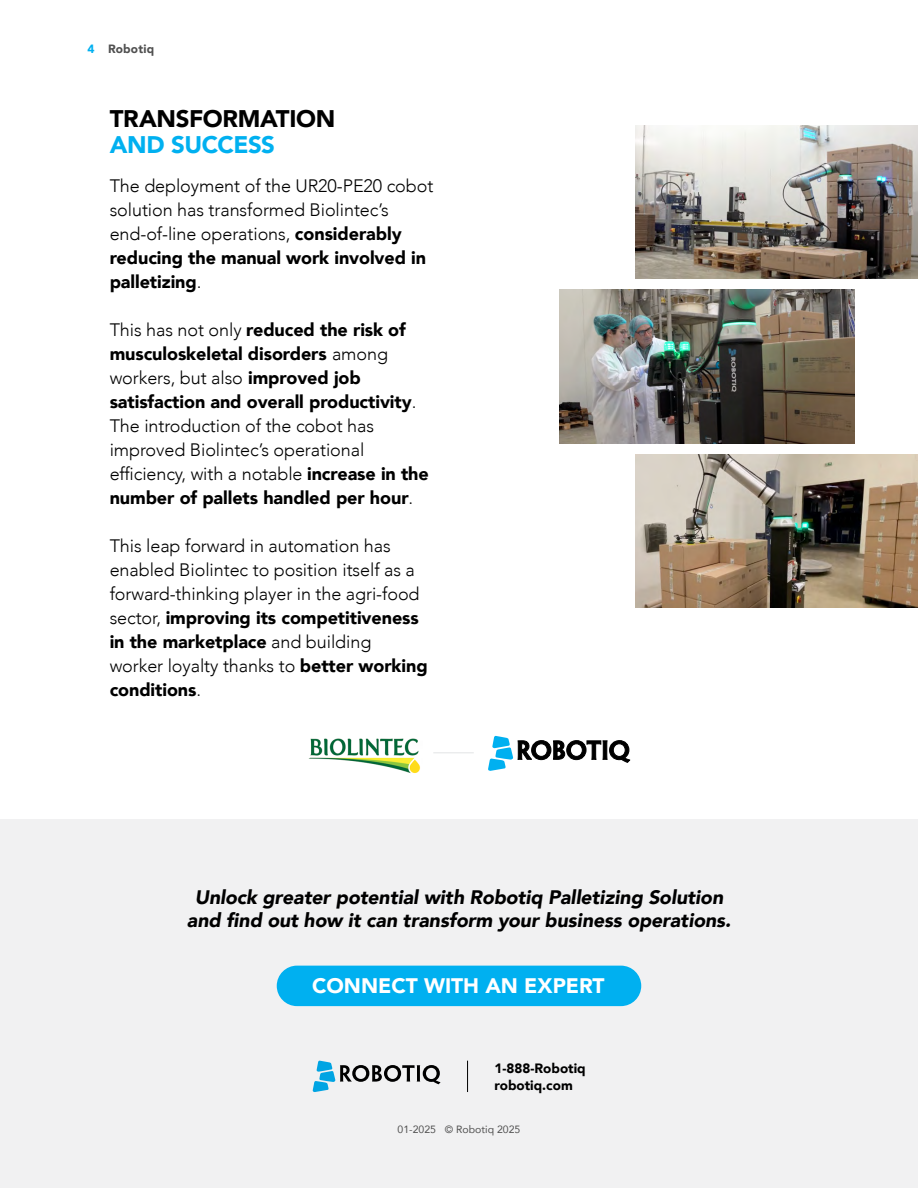
<style>
.page{position:relative;width:918px;height:1188px;background:#fff}
.page>*{position:absolute;margin:0;border:0;box-sizing:border-box;transform-origin:0 0}
.t1{font:900 24px "Avenir";letter-spacing:-.015em;color:#000}
.t2{font:900 24px "Avenir";letter-spacing:-.02em;color:#00b0f0}
.t3{font:900 21px "Avenir";color:#fff}
.t4{font:italic 900 19.5px/23.4px "Avenir";letter-spacing:-.005em;color:#000;text-align:center}
.t5{font:300 18px/24px "Avenir";letter-spacing:-.005em;color:#000}
.t6{font:900 18px/24px "Avenir";letter-spacing:-.005em;color:#000}
.t7{font:900 13.5px/16.2px "Avenir";color:#000}
.t8{font:900 12px "Avenir";letter-spacing:.02em;color:#505050}
.t9{font:10.5px "Avenir";color:#505050}
.s1{color:#00b0f0}
.s2{font-weight:900}
.s3{font-weight:300}
</style>
<div class="page">
<div style="left:0;top:820px;width:918px;height:368px;background:#f1f1f2"></div>
<div style="left:277px;top:966px;width:364px;height:40px;background:#00b0f0;border-radius:20px"></div>
<hr style="left:467px;top:1061px;width:1px;height:31px;background:#000">
<svg style="left:312px;top:1060px;width:129px;height:32px"></svg>
<img style="left:636px;top:125px;width:282px;height:154px">
<img style="left:559px;top:290px;width:296px;height:153px">
<img style="left:636px;top:454px;width:282px;height:154px">
<svg style="left:488px;top:736px;width:142px;height:35px"></svg>
<hr style="left:433px;top:752px;width:41px;height:1px;background:#e6e7e8">
<img style="left:308px;top:738px;width:112px;height:36px">
<p class="t8" style="left:87px;top:38px;width:69px"><span class="s1">4</span> Robotiq</p>
<h1 class="t1" style="left:110px;top:99px;width:227px">TRANSFORMATION</h1>
<h1 class="t2" style="left:110px;top:124px;width:167px">AND SUCCESS</h1>
<p class="t5" style="left:110px;top:174px;width:325px">The deployment of the UR20-PE20 cobot solution has transformed Biolintec’s end-of-line operations, <span class="s2">considerably reducing the manual work involved in palletizing</span>.</p>
<p class="t6" style="left:110px;top:317px;width:321px"><span class="s3">This has not only</span> reduced the risk of musculoskeletal disorders <span class="s3">among workers, but also</span> improved job satisfaction and overall productivity<span class="s3">.<br>The introduction of the cobot has improved Biolintec’s operational efficiency, with a notable</span> increase in the number of pallets handled per hour<span class="s3">.</span></p>
<p class="t5" style="left:110px;top:534px;width:320px">This leap forward in automation has enabled Biolintec to position itself as a forward-thinking player in the agri-food sector, <span class="s2">improving its competitiveness in the marketplace</span> and building worker loyalty thanks to <span class="s2">better working conditions</span>.</p>
<p class="t4" style="left:187px;top:885px;width:546px">Unlock greater potential with Robotiq Palletizing Solution and find out how it can transform your business operations.</p>
<p class="t3" style="left:312px;top:968px;width:294px">CONNECT WITH AN EXPERT</p>
<p class="t7" style="left:495px;top:1060px;width:93px">1-888-Robotiq robotiq.com</p>
<p class="t9" style="left:398px;top:1121px;width:124px">01-2025 © Robotiq 2025</p>
</div>
